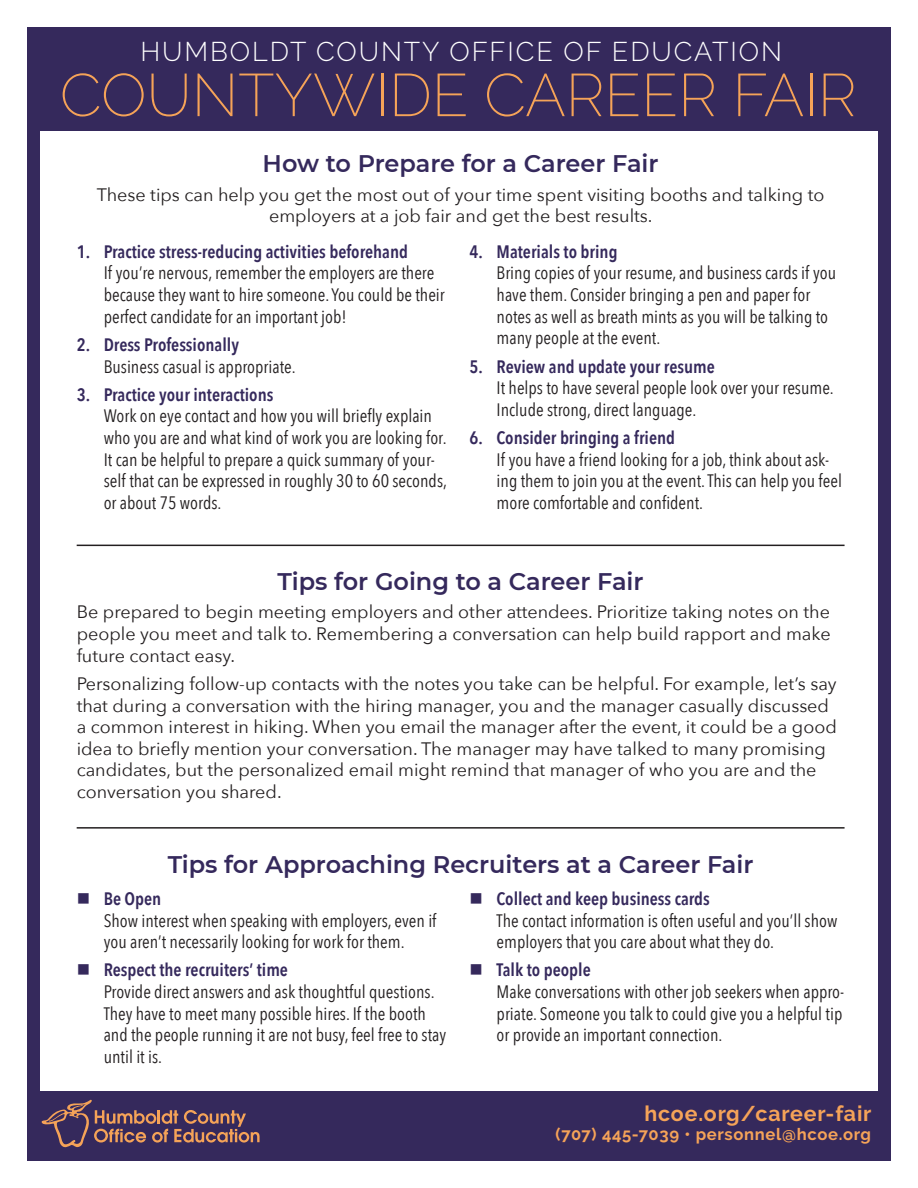
<style>
.page{position:relative;width:918px;height:1188px;background:#fff}
.page>*{position:absolute;margin:0;border:0;box-sizing:border-box;transform-origin:0 0}
.t1{font:200 60px "Raleway";color:#f5a358}
.t2{font:300 27px "Raleway";letter-spacing:.07em;color:#fff}
.t3{font:600 24px "Montserrat";color:#35295c}
.t4{font:700 21.3px "Raleway";letter-spacing:.04em;color:#f5a358}
.t5{font:18px/21.6px "Avenir Next Condensed";color:#231f20}
.t6{font:18px/21.6px "Avenir Next";color:#231f20;text-align:center}
.t7{font:700 16.65px "Raleway";letter-spacing:.04em;color:#f5a358}
.s1{font-weight:600;color:#35295c}
</style>
<div class="page">
<div style="left:27px;top:27px;width:864px;height:1134px;background:#35295c"></div>
<svg style="left:42px;top:1100px;width:218px;height:48px"></svg>
<div style="left:40px;top:131px;width:838px;height:960px;background:#fff"></div>
<hr style="left:77px;top:545px;width:768px;height:1px;background:#231f20">
<hr style="left:77px;top:827px;width:768px;height:2px;background:#231f20">
<p class="t2" style="left:141px;top:36px;width:643px">HUMBOLDT COUNTY OFFICE OF EDUCATION</p>
<p class="t1" style="left:60px;top:60px;width:798px">COUNTYWIDE CAREER FAIR</p>
<p class="t3" style="left:263px;top:147px;width:397px">How to Prepare for a Career Fair</p>
<p class="t6" style="left:97px;top:183px;width:729px">These tips can help you get the most out of your time spent visiting booths and talking to employers at a job fair and get the best results.</p>
<p class="t5" style="left:104px;top:240px;width:343px;text-indent:-27px"><span class="s1">1. Practice stress-reducing activities beforehand<br></span>If you’re nervous, remember the employers are there because they want to hire someone. You could be their perfect candidate for an important job!</p>
<p class="t5" style="left:104px;top:333px;width:194px;text-indent:-27px"><span class="s1">2. Dress Professionally<br></span>Business casual is appropriate.</p>
<p class="t5" style="left:104px;top:383px;width:345px;text-indent:-27px"><span class="s1">3. Practice your interactions<br></span>Work on eye contact and how you will briefly explain who you are and what kind of work you are looking for.<br>It can be helpful to prepare a quick summary of your&shy;self that can be expressed in roughly 30 to 60 seconds, or about 75 words.</p>
<p class="t5" style="left:497px;top:240px;width:341px;text-indent:-27px"><span class="s1">4. Materials to bring<br></span>Bring copies of your resume, and business cards if you have them. Consider bringing a pen and paper for notes as well as breath mints as you will be talking to many people at the event.</p>
<p class="t5" style="left:497px;top:355px;width:339px;text-indent:-27px"><span class="s1">5. Review and update your resume<br></span>It helps to have several people look over your resume.<br>Include strong, direct language.</p>
<p class="t5" style="left:497px;top:426px;width:347px;text-indent:-27px"><span class="s1">6. Consider bringing a friend<br></span>If you have a friend looking for a job, think about ask&shy;ing them to join you at the event. This can help you feel more comfortable and confident.</p>
<p class="t3" style="left:278px;top:565px;width:367px">Tips for Going to a Career Fair</p>
<p class="t6" style="left:77px;top:601px;width:755px;text-align:justify">Be prepared to begin meeting employers and other attendees. Prioritize taking notes on the people you meet and talk to. Remembering a conversation can help build rapport and make future contact easy.</p>
<p class="t6" style="left:77px;top:672px;width:762px;text-align:left">Personalizing follow-up contacts with the notes you take can be helpful. For example, let’s say that during a conversation with the hiring manager, you and the manager casually discussed a common interest in hiking. When you email the manager after the event, it could be a good idea to briefly mention your conversation. The manager may have talked to many promising candidates, but the personalized email might remind that manager of who you are and the conversation you shared.</p>
<p class="t3" style="left:168px;top:847px;width:587px">Tips for Approaching Recruiters at a Career Fair</p>
<p class="t5" style="left:104px;top:887px;width:334px"><span class="s1">Be Open<br></span>Show interest when speaking with employers, even if you aren’t necessarily looking for work for them.</p>
<p class="t5" style="left:104px;top:959px;width:344px"><span class="s1">Respect the recruiters’ time<br></span>Provide direct answers and ask thoughtful questions.<br>They have to meet many possible hires. If the booth and the people running it are not busy, feel free to stay until it is.</p>
<p class="t5" style="left:497px;top:887px;width:342px"><span class="s1">Collect and keep business cards<br></span>The contact information is often useful and you’ll show employers that you care about what they do.</p>
<p class="t5" style="left:497px;top:959px;width:349px"><span class="s1">Talk to people<br></span>Make conversations with other job seekers when appro&shy;priate. Someone you talk to could give you a helpful tip or provide an important connection.</p>
<p class="t4" style="left:644px;top:1101px;width:229px">hcoe.org/career-fair</p>
<p class="t7" style="left:556px;top:1125px;width:317px">(707) 445-7039 • personnel@hcoe.org</p>
</div>
